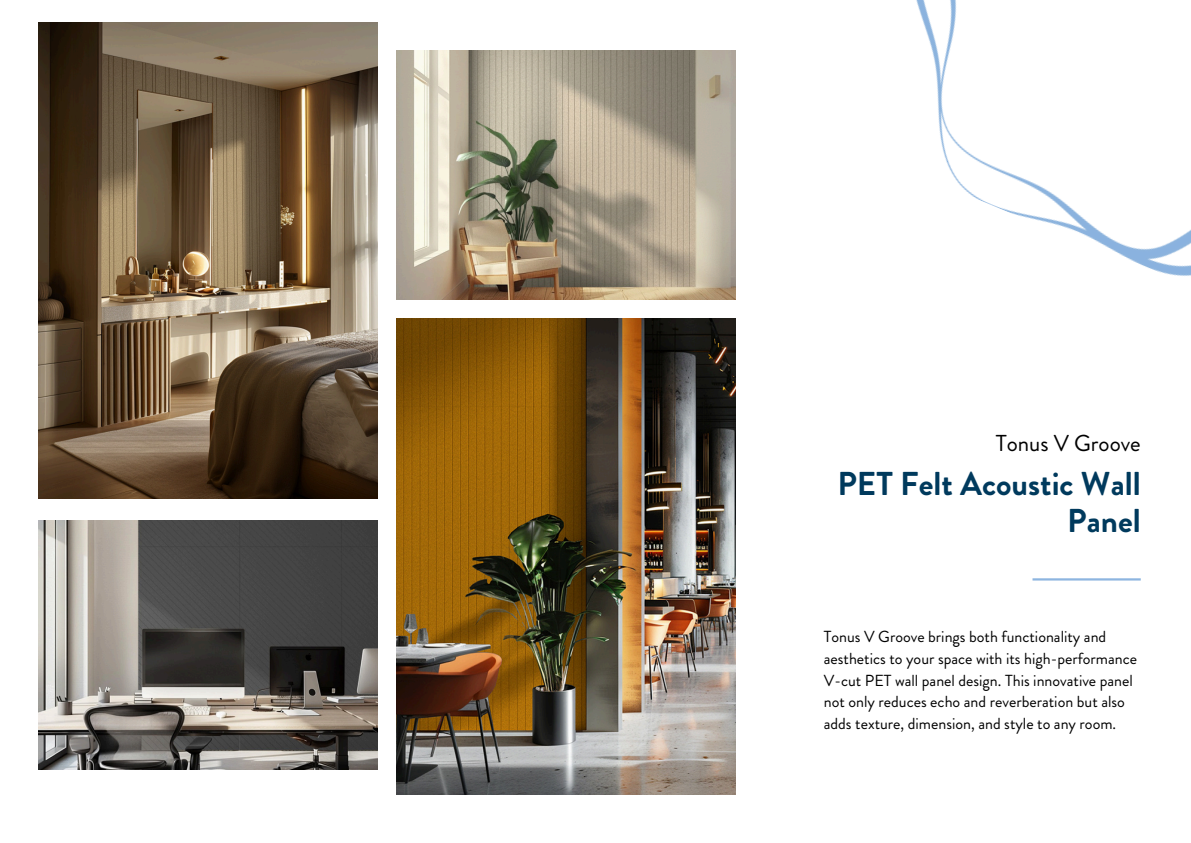
<style>
.page{position:relative;width:1191px;height:843px;background:#fff}
.page>*{position:absolute;margin:0;border:0;box-sizing:border-box;transform-origin:0 0}
.t1{font:700 33px/37.5px "Brandon Grotesque";color:#003a5d;text-align:right}
.t2{font:23px "Brandon Grotesque";color:#000}
.t3{font:16px/21.8px "Brandon Grotesque";color:#000}
</style>
<div class="page">
<img style="left:38px;top:22px;width:339px;height:476px">
<img style="left:396px;top:318px;width:339px;height:476px">
<img style="left:38px;top:520px;width:339px;height:249px">
<img style="left:396px;top:50px;width:339px;height:249px">
<hr style="left:1032px;top:578px;width:108px;height:2px;background:#8db5e0">
<img style="left:916px;top:0;width:274px;height:276px">
<h2 class="t2" style="left:995px;top:427px;width:146px">Tonus V Groove</h2>
<h1 class="t1" style="left:837px;top:465px;width:305px">PET Felt Acoustic Wall<br>Panel</h1>
<p class="t3" style="left:823px;top:625px;width:315px">Tonus V Groove brings both functionality and aesthetics to your space with its high-performance V-cut PET wall panel design. This innovative panel not only reduces echo and reverberation but also adds texture, dimension, and style to any room.</p>
</div>
